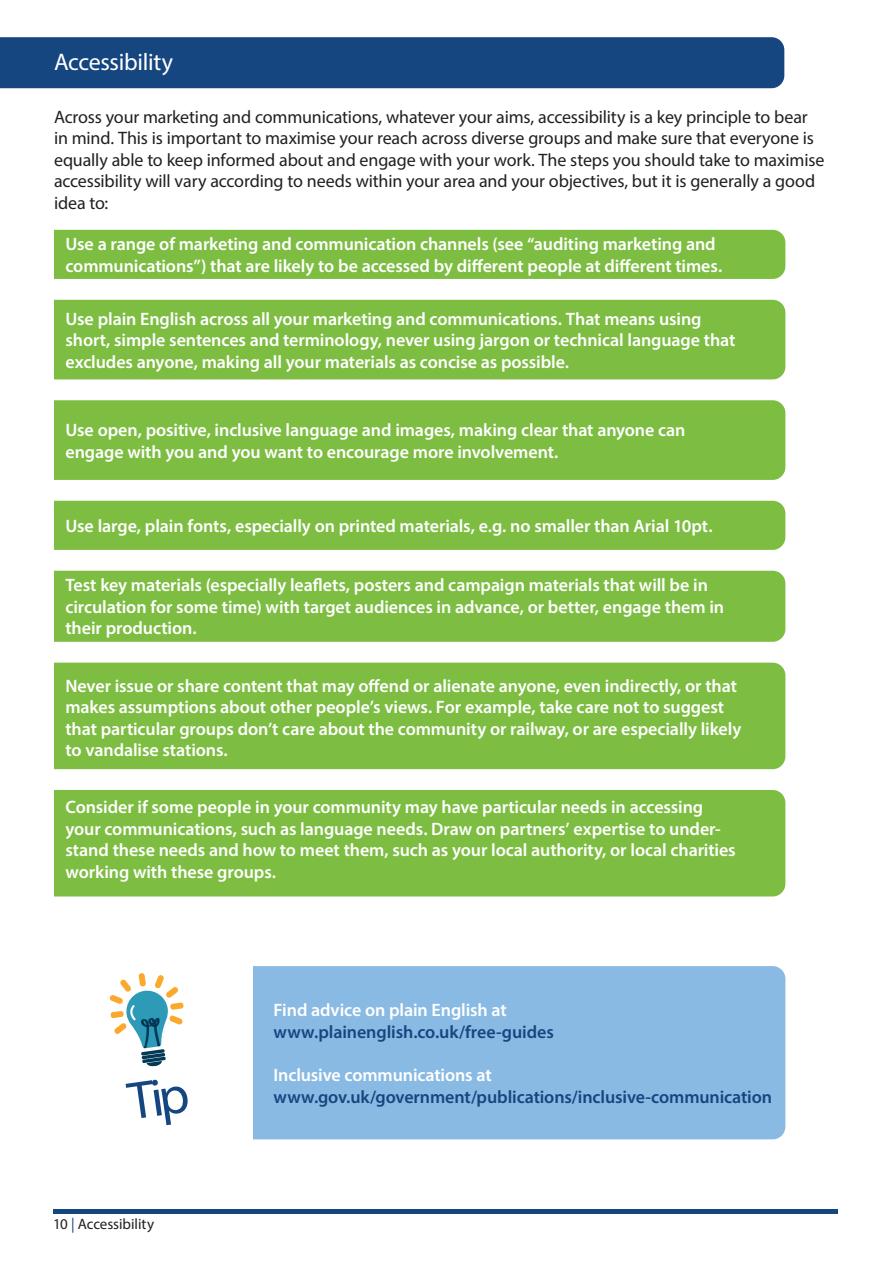
<style>
.page{position:relative;width:893px;height:1263px;background:#fff}
.page>*{position:absolute;margin:0;border:0;box-sizing:border-box;transform-origin:0 0}
.t1{font:24px "Myriad Pro";letter-spacing:-.015em;color:#fff}
.t2{font:600 18px/21.6px "Myriad Pro";letter-spacing:-.005em;color:#fff}
.t3{font:18px/21.6px "Myriad Pro";letter-spacing:-.01em;color:#231f20}
.t4{font:600 18px "Myriad Pro";letter-spacing:-.005em;color:#154680}
.t5{font:15px "Myriad Pro";letter-spacing:-.005em;color:#231f20}
.s1{color:#154680}
</style>
<div class="page">
<hr style="left:53px;top:1209px;width:785px;height:4px;background:#154680">
<div style="left:0;top:37px;width:784px;height:51px;background:#154680"></div>
<div style="left:54px;top:300px;width:731px;height:79px;background:#7cbd42"></div>
<div style="left:54px;top:400px;width:731px;height:80px;background:#7cbd42"></div>
<div style="left:54px;top:501px;width:731px;height:49px;background:#7cbd42"></div>
<div style="left:54px;top:230px;width:731px;height:49px;background:#7cbd42"></div>
<div style="left:54px;top:571px;width:731px;height:71px;background:#7cbd42"></div>
<div style="left:54px;top:663px;width:731px;height:106px;background:#7cbd42"></div>
<div style="left:54px;top:790px;width:731px;height:106px;background:#7cbd42"></div>
<div style="left:253px;top:966px;width:532px;height:173px;background:#89bae4"></div>
<svg style="left:109px;top:973px;width:75px;height:94px"></svg>
<p class="t1" style="left:54px;top:47px;width:121px">Accessibility</p>
<p class="t3" style="left:54px;top:105px;width:772px">Across your marketing and communications, whatever your aims, accessibility is a key principle to bear in mind. This is important to maximise your reach across diverse groups and make sure that everyone is equally able to keep informed about and engage with your work. The steps you should take to maximise accessibility will vary according to needs within your area and your objectives, but it is generally a good idea to:</p>
<p class="t2" style="left:65px;top:233px;width:658px">Use a range of marketing and communication channels (see “auditing marketing and communications”) that are likely to be accessed by different people at different times.</p>
<p class="t2" style="left:65px;top:307px;width:671px">Use plain English across all your marketing and communications. That means using short, simple sentences and terminology, never using jargon or technical language that excludes anyone, making all your materials as concise as possible.</p>
<p class="t2" style="left:65px;top:419px;width:622px">Use open, positive, inclusive language and images, making clear that anyone can engage with you and you want to encourage more involvement.</p>
<p class="t2" style="left:65px;top:515px;width:649px">Use large, plain fonts, especially on printed materials, e.g. no smaller than Arial 10pt.</p>
<p class="t2" style="left:65px;top:574px;width:660px">Test key materials (especially leaflets, posters and campaign materials that will be in circulation for some time) with target audiences in advance, or better, engage them in their production.</p>
<p class="t2" style="left:65px;top:674px;width:677px">Never issue or share content that may offend or alienate anyone, even indirectly, or that makes assumptions about other people’s views. For example, take care not to suggest that particular groups don’t care about the community or railway, or are especially likely to vandalise stations.</p>
<p class="t2" style="left:65px;top:796px;width:672px">Consider if some people in your community may have particular needs in accessing your communications, such as language needs. Draw on partners’ expertise to under&shy;stand these needs and how to meet them, such as your local authority, or local charities working with these groups.</p>
<p class="t5" style="left:53px;top:1215px;width:102px">10 <span class="s1">|</span> Accessibility</p>
<p class="t2" style="left:273px;top:999px;width:235px">Find advice on plain English at</p>
<p class="t4" style="left:273px;top:1020px;width:282px">www.plainenglish.co.uk/free-guides</p>
<p class="t2" style="left:273px;top:1064px;width:220px">Inclusive communications at</p>
<p class="t4" style="left:273px;top:1085px;width:500px">www.gov.uk/government/publications/inclusive-communication</p>
</div>
